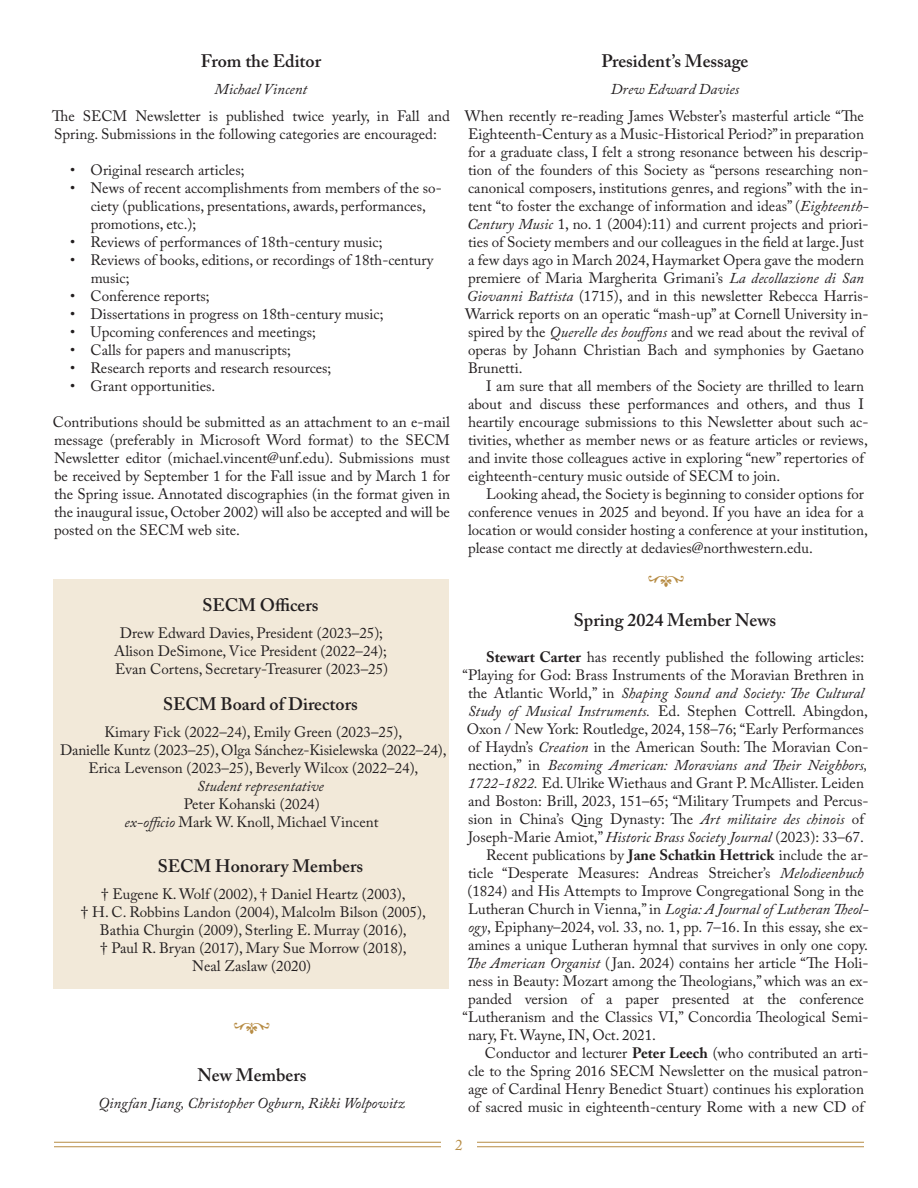
<style>
.page{position:relative;width:918px;height:1188px;background:#fff}
.page>*{position:absolute;margin:0;border:0;box-sizing:border-box;transform-origin:0 0}
.t1{font:600 18px "Adobe Caslon Pro";color:#231f20}
.t2{font:15px/18px "Adobe Caslon Pro";color:#231f20}
.t3{font:italic 15px "Adobe Caslon Pro";color:#231f20}
.t4{font:15px "Adobe Caslon Pro";color:#b78c44}
.s1{font-style:italic}
.s2{font-weight:700}
.s3{font-style:normal}
</style>
<div class="page">
<div style="left:53px;top:579px;width:396px;height:410px;background:#f2e9d9"></div>
<hr style="left:54px;top:1146px;width:387px;height:1px;background:#b78c44">
<hr style="left:54px;top:1142px;width:387px;height:1px;background:#b78c44">
<hr style="left:477px;top:1146px;width:387px;height:1px;background:#b78c44">
<hr style="left:477px;top:1142px;width:387px;height:1px;background:#b78c44">
<p class="t1" style="left:201px;top:54px;width:122px">From the Editor</p>
<p class="t3" style="left:215px;top:83px;width:94px">Michael Vincent</p>
<p class="t2" style="left:52px;top:108px;width:399px">The SECM Newsletter is published twice yearly, in Fall and<br>Spring. Submissions in the following categories are encouraged:</p>
<p class="t2" style="left:70px;top:162px;width:176px">• Original research articles;</p>
<p class="t2" style="left:91px;top:180px;width:353px;text-indent:-21px">• News of recent accomplishments from members of the so&shy;ciety (publications, presentations, awards, performances, promotions, etc.);</p>
<p class="t2" style="left:70px;top:234px;width:314px">• Reviews of performances of 18th-century music;</p>
<p class="t2" style="left:91px;top:252px;width:345px;text-indent:-21px">• Reviews of books, editions, or recordings of 18th-century music;</p>
<p class="t2" style="left:70px;top:288px;width:141px">• Conference reports;</p>
<p class="t2" style="left:70px;top:306px;width:315px">• Dissertations in progress on 18th-century music;</p>
<p class="t2" style="left:70px;top:324px;width:247px">• Upcoming conferences and meetings;</p>
<p class="t2" style="left:70px;top:342px;width:222px">• Calls for papers and manuscripts;</p>
<p class="t2" style="left:70px;top:360px;width:263px">• Research reports and research resources;</p>
<p class="t2" style="left:70px;top:378px;width:147px">• Grant opportunities.</p>
<p class="t2" style="left:53px;top:414px;width:399px;text-align:justify">Contributions should be submitted as an attachment to an e-mail message (preferably in Microsoft Word format) to the SECM Newsletter editor (michael.vincent@unf.edu). Submissions must be received by September 1 for the Fall issue and by March 1 for the Spring issue. Annotated discographies (in the format given in the inaugural issue, October 2002) will also be accepted and will be posted on the SECM web site.</p>
<p class="t1" style="left:602px;top:54px;width:148px">President’s Message</p>
<p class="t3" style="left:611px;top:83px;width:130px">Drew Edward Davies</p>
<p class="t2" style="left:465px;top:108px;width:406px">When recently re-reading James Webster’s masterful article “The Eighteenth-Century as a Music-Historical Period?” in preparation for a graduate class, I felt a strong resonance between his descrip&shy;tion of the founders of this Society as “persons researching non&shy;canonical composers, institutions genres, and regions” with the in&shy;tent “to foster the exchange of information and ideas” (<span class="s1">Eighteenth-Century Music</span> 1, no. 1 (2004):11) and current projects and priori&shy;ties of Society members and our colleagues in the field at large. Just a few days ago in March 2024, Haymarket Opera gave the modern premiere of Maria Margherita Grimani’s <span class="s1">La decollazione di San Giovanni Battista</span> (1715), and in this newsletter Rebecca Harris-Warrick reports on an operatic “mash-up” at Cornell University in&shy;spired by the <span class="s1">Querelle des bouffons</span> and we read about the revival of operas by Johann Christian Bach and symphonies by Gaetano Brunetti.</p>
<p class="t2" style="left:468px;top:378px;width:402px;text-indent:18px">I am sure that all members of the Society are thrilled to learn about and discuss these performances and others, and thus I heartily encourage submissions to this Newsletter about such ac&shy;tivities, whether as member news or as feature articles or reviews, and invite those colleagues active in exploring “new” repertories of eighteenth-century music outside of SECM to join.</p>
<p class="t2" style="left:468px;top:486px;width:401px;text-indent:18px">Looking ahead, the Society is beginning to consider options for conference venues in 2025 and beyond. If you have an idea for a location or would consider hosting a conference at your institution, please contact me directly at dedavies@northwestern.edu.</p>
<p class="t1" style="left:202px;top:598px;width:118px">SECM Officers</p>
<p class="t2" style="left:114px;top:626px;width:275px;text-align:center">Drew Edward Davies, President (2023–25);<br>Alison DeSimone, Vice President (2022–24);<br>Evan Cortens, Secretary-Treasurer (2023–25)</p>
<p class="t1" style="left:163px;top:697px;width:196px">SECM Board of Directors</p>
<p class="t2" style="left:60px;top:725px;width:388px;text-align:center">Kimary Fick (2022–24), Emily Green (2023–25),<br>Danielle Kuntz (2023–25), Olga Sánchez-Kisielewska (2022–24),<br>Erica Levenson (2023–25), Beverly Wilcox (2022–24),</p>
<p class="t3" style="left:197px;top:780px;width:128px">Student representative</p>
<p class="t2" style="left:124px;top:797px;width:256px;text-align:center">Peter Kohanski (2024)<br><span class="s1">ex-officio</span> Mark W. Knoll, Michael Vincent</p>
<p class="t1" style="left:158px;top:859px;width:207px">SECM Honorary Members</p>
<p class="t2" style="left:81px;top:887px;width:346px;text-align:center">† Eugene K. Wolf (2002), † Daniel Heartz (2003),<br>† H. C. Robbins Landon (2004), Malcolm Bilson (2005), Bathia Churgin (2009), Sterling E. Murray (2016),<br>† Paul R. Bryan (2017), Mary Sue Morrow (2018),<br>Neal Zaslaw (2020)</p>
<p class="t1" style="left:197px;top:1067px;width:111px">New Members</p>
<p class="t3" style="left:98px;top:1096px;width:308px">Qingfan Jiang, Christopher Ogburn, Rikki Wolpowitz</p>
<p class="t1" style="left:574px;top:613px;width:204px">Spring 2024 Member News</p>
<p class="t2" style="left:486px;top:649px;width:380px"><span class="s2">Stewart Carter</span> has recently published the following articles:</p>
<p class="t2" style="left:462px;top:667px;width:403px">“Playing for God: Brass Instruments of the Moravian Brethren in</p>
<p class="t3" style="left:468px;top:687px;width:397px"><span class="s3">the Atlantic World,” in</span> Shaping Sound and Society: The Cultural</p>
<p class="t2" style="left:468px;top:703px;width:401px"><span class="s1">Study of Musical Instruments.</span> Ed. Stephen Cottrell. Abingdon,</p>
<p class="t2" style="left:467px;top:721px;width:399px">Oxon / New York: Routledge, 2024, 158–76; “Early Performances</p>
<p class="t2" style="left:468px;top:739px;width:402px">of Haydn’s <span class="s1">Creation</span> in the American South: The Moravian Con-</p>
<p class="t3" style="left:468px;top:759px;width:401px"><span class="s3">nection,” in</span> Becoming American: Moravians and Their Neighbors,</p>
<p class="t2" style="left:468px;top:775px;width:397px"><span class="s1">1722-1822.</span> Ed. Ulrike Wiethaus and Grant P. McAllister. Leiden</p>
<p class="t2" style="left:468px;top:793px;width:402px">and Boston: Brill, 2023, 151–65; “Military Trumpets and Percus-</p>
<p class="t2" style="left:468px;top:811px;width:399px">sion in China’s Qing Dynasty: The <span class="s1">Art militaire des chinois</span> of</p>
<p class="t2" style="left:468px;top:829px;width:397px">Joseph-Marie Amiot,” <span class="s1">Historic Brass Society Journal</span> (2023): 33–67.</p>
<p class="t2" style="left:486px;top:847px;width:384px">Recent publications by <span class="s2">Jane Schatkin Hettrick</span> include the ar-</p>
<p class="t2" style="left:468px;top:865px;width:397px">ticle “Desperate Measures: Andreas Streicher’s <span class="s1">Melodieenbuch</span></p>
<p class="t2" style="left:468px;top:883px;width:398px">(1824) and His Attempts to Improve Congregational Song in the</p>
<p class="t3" style="left:468px;top:903px;width:402px"><span class="s3">Lutheran Church in Vienna,” in</span> Logia: A Journal of Lutheran Theol-</p>
<p class="t2" style="left:468px;top:919px;width:402px"><span class="s1">ogy</span>, Epiphany–2024, vol. 33, no. 1, pp. 7–16. In this essay, she ex-</p>
<p class="t2" style="left:468px;top:937px;width:401px">amines a unique Lutheran hymnal that survives in only one copy.</p>
<p class="t2" style="left:466px;top:955px;width:404px"><span class="s1">The American Organist</span> ( Jan. 2024) contains her article “The Holi-</p>
<p class="t2" style="left:468px;top:973px;width:402px">ness in Beauty: Mozart among the Theologians,” which was an ex-</p>
<p class="t2" style="left:468px;top:991px;width:397px">panded version of a paper presented at the conference</p>
<p class="t2" style="left:462px;top:1009px;width:408px">“Lutheranism and the Classics VI,” Concordia Theological Semi-</p>
<p class="t2" style="left:468px;top:1027px;width:190px">nary, Ft. Wayne, IN, Oct. 2021.</p>
<p class="t2" style="left:485px;top:1045px;width:385px">Conductor and lecturer <span class="s2">Peter Leech</span> (who contributed an arti-</p>
<p class="t2" style="left:468px;top:1063px;width:402px">cle to the Spring 2016 SECM Newsletter on the musical patron-</p>
<p class="t2" style="left:468px;top:1081px;width:397px">age of Cardinal Henry Benedict Stuart) continues his exploration</p>
<p class="t2" style="left:468px;top:1099px;width:399px">of sacred music in eighteenth-century Rome with a new CD of</p>
<p class="t4" style="left:455px;top:1139px;width:9px">2</p>
</div>
